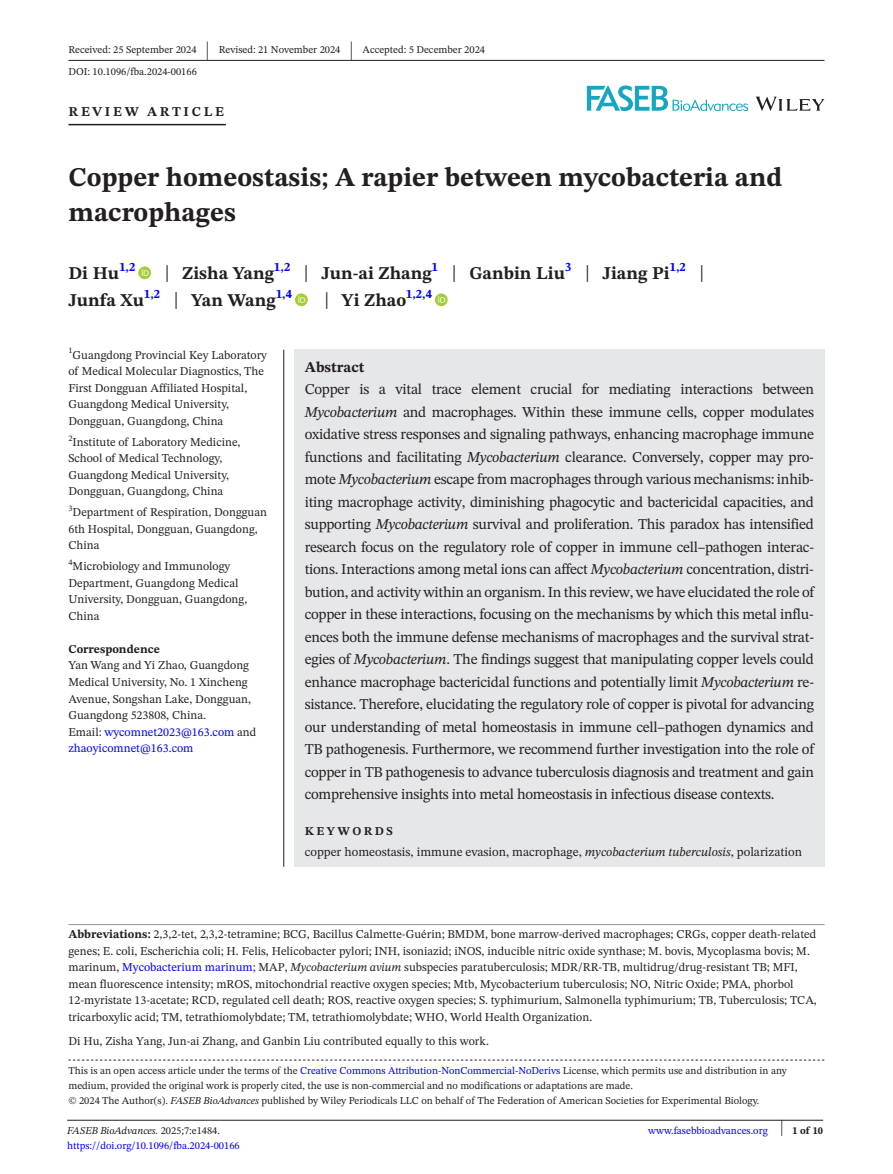
<style>
.page{position:relative;width:893px;height:1174px;background:#fff}
.page>*{position:absolute;margin:0;border:0;box-sizing:border-box;transform-origin:0 0}
.t1{font:700 27px/34.5px "STIX Two Text";color:#231f20}
.t2{font:25.65px "STIX Two Text";color:#231f20;scale:.49 1}
.t3{font:700 18px/27px "STIX Two Text";color:#231f20}
.t4{font:15px/22.5px "STIX Two Text";letter-spacing:-.02em;color:#231f20;text-align:justify}
.t5{font:700 15px "STIX Two Text";color:#231f20}
.t6{font:700 13.5px "STIX Two Text";letter-spacing:.2em;color:#231f20}
.t7{font:12.75px "STIX Two Text";color:#231f20}
.t8{font:12px/16.5px "STIX Two Text";color:#231f20}
.t9{font:700 12px "STIX Two Text";color:#231f20}
.t10{font:700 12px "STIX Two Text";letter-spacing:.2em;color:#231f20}
.t11{font:10.5px/15px "STIX Two Text";color:#231f20}
.t12{font:10.5px "STIX Two Text";color:#00f}
.t13{font:italic 10.5px "STIX Two Text";color:#231f20}
.t14{font:700 10.5px "STIX Two Text";color:#231f20}
.s1{font-weight:400;font-size:23.4px}
.s2{color:#00f}
.s3{font-style:italic}
.s4{font-weight:700}
.s5{font-style:normal}
.s6{font-weight:400;font-size:22.2px}
</style>
<div class="page">
<hr style="left:67px;top:1119px;width:756px;height:1px;background:#231f20">
<svg style="left:756px;top:97px;width:68px;height:14px"></svg>
<svg style="left:587px;top:85px;width:161px;height:26px"></svg>
<hr style="left:68px;top:60px;width:756px;height:1px;background:#231f20">
<hr style="left:68px;top:124px;width:158px;height:1px;background:#231f20">
<svg style="left:138px;top:266px;width:13px;height:13px"></svg>
<svg style="left:142px;top:269px;width:7px;height:7px"></svg>
<svg style="left:295px;top:293px;width:13px;height:13px"></svg>
<svg style="left:298px;top:296px;width:7px;height:7px"></svg>
<svg style="left:435px;top:293px;width:13px;height:13px"></svg>
<svg style="left:438px;top:296px;width:7px;height:7px"></svg>
<div style="left:294px;top:350px;width:530px;height:517px;background:#e6e7e9"></div>
<hr style="left:283px;top:350px;width:1px;height:517px;background:#231f20">
<svg style="left:68px;top:1059px;width:756px;height:1px"></svg>
<hr style="left:68px;top:924px;width:756px;height:1px;background:#939598">
<p class="t11" style="left:68px;top:42px;width:130px">Received: 25 September 2024</p>
<h2 class="t2" style="left:206px;top:32px;width:8px">|</h2>
<p class="t11" style="left:219px;top:42px;width:123px">Revised: 21 November 2024</p>
<h2 class="t2" style="left:350px;top:32px;width:8px">|</h2>
<p class="t11" style="left:363px;top:42px;width:124px">Accepted: 5 December 2024</p>
<p class="t11" style="left:68px;top:64px;width:130px">DOI: 10.1096/fba.2024-00166</p>
<p class="t6" style="left:68px;top:101px;width:157px">REVIEW ARTICLE</p>
<h1 class="t1" style="left:68px;top:161px;width:715px">Copper homeostasis; A rapier between mycobacteria and macrophages</h1>
<h3 class="t3" style="left:68px;top:260px;width:68px">Di Hu<sup>1,2</sup></h3>
<h3 class="t3" style="left:68px;top:260px;width:637px;text-indent:96px"><span class="s1">|</span> Zisha Yang<sup>1,2</sup> <span class="s1">|</span> Jun-ai Zhang<sup>1</sup> <span class="s1">|</span> Ganbin Liu<sup>3</sup> <span class="s1">|</span> Jiang Pi<sup>1,2</sup> <span class="s1">|<br></span>Junfa Xu<sup>1,2</sup> <span class="s1">|</span> Yan Wang<sup>1,4</sup></h3>
<h3 class="t3" style="left:324px;top:287px;width:109px"><span class="s1">|</span> Yi Zhao<sup>1,2,4</sup></h3>
<p class="t8" style="left:68px;top:346px;width:200px"><sup>1</sup>Guangdong Provincial Key Laboratory of Medical Molecular Diagnostics, The First Dongguan Affiliated Hospital, Guangdong Medical University, Dongguan, Guangdong, China</p>
<p class="t8" style="left:68px;top:433px;width:174px"><sup>2</sup>Institute of Laboratory Medicine,<br>School of Medical Technology,<br>Guangdong Medical University,<br>Dongguan, Guangdong, China</p>
<p class="t8" style="left:68px;top:504px;width:200px"><sup>3</sup>Department of Respiration, Dongguan<br>6th Hospital, Dongguan, Guangdong,<br>China</p>
<p class="t8" style="left:68px;top:558px;width:180px"><sup>4</sup>Microbiology and Immunology<br>Department, Guangdong Medical<br>University, Dongguan, Guangdong,<br>China</p>
<p class="t9" style="left:68px;top:640px;width:93px">Correspondence</p>
<p class="t8" style="left:68px;top:657px;width:189px">Yan Wang and Yi Zhao, Guangdong<br>Medical University, No. 1 Xincheng<br>Avenue, Songshan Lake, Dongguan,<br>Guangdong 523808, China.<br>Email: <span class="s2">wycomnet2023@163.com</span> and <span class="s2">zhaoyicomnet@163.com</span></p>
<p class="t5" style="left:305px;top:356px;width:61px">Abstract</p>
<p class="t4" style="left:305px;top:378px;width:511px">Copper is a vital trace element crucial for mediating interactions between <span class="s3">Mycobacterium</span> and macrophages. Within these immune cells, copper modulates oxidative stress responses and signaling pathways, enhancing macrophage immune functions and facilitating <span class="s3">Mycobacterium</span> clearance. Conversely, copper may pro&shy;mote <span class="s3">Mycobacterium</span> escape from macrophages through various mechanisms: inhib&shy;iting macrophage activity, diminishing phagocytic and bactericidal capacities, and supporting <span class="s3">Mycobacterium</span> survival and proliferation. This paradox has intensified research focus on the regulatory role of copper in immune cell–pathogen interac&shy;tions. Interactions among metal ions can affect <span class="s3">Mycobacterium</span> concentration, distri&shy;bution, and activity within an organism. In this review, we have elucidated the role of copper in these interactions, focusing on the mechanisms by which this metal influ&shy;ences both the immune defense mechanisms of macrophages and the survival strat&shy;egies of <span class="s3">Mycobacterium</span>. The findings suggest that manipulating copper levels could enhance macrophage bactericidal functions and potentially limit <span class="s3">Mycobacterium</span> re&shy;sistance. Therefore, elucidating the regulatory role of copper is pivotal for advancing our understanding of metal homeostasis in immune cell–pathogen dynamics and TB pathogenesis. Furthermore, we recommend further investigation into the role of copper in TB pathogenesis to advance tuberculosis diagnosis and treatment and gain comprehensive insights into metal homeostasis in infectious disease contexts.</p>
<p class="t10" style="left:305px;top:822px;width:90px">KEYWORDS</p>
<p class="t7" style="left:305px;top:843px;width:499px">copper homeostasis, immune evasion, macrophage, <span class="s3">mycobacterium tuberculosis</span>, polarization</p>
<p class="t8" style="left:68px;top:926px;width:750px"><span class="s4">Abbreviations:</span> 2,3,2-tet, 2,3,2-tetramine; BCG, Bacillus Calmette-Guérin; BMDM, bone marrow-derived macrophages; CRGs, copper death-related genes; E. coli, Escherichia coli; H. Felis, Helicobacter pylori; INH, isoniazid; iNOS, inducible nitric oxide synthase; M. bovis, Mycoplasma bovis; M. marinum, <span class="s2">Mycobacterium marinum</span>; MAP, <span class="s3">Mycobacterium avium</span> subspecies paratuberculosis; MDR/RR-TB, multidrug/drug-resistant TB; MFI, mean fluorescence intensity; mROS, mitochondrial reactive oxygen species; Mtb, Mycobacterium tuberculosis; NO, Nitric Oxide; PMA, phorbol 12-myristate 13-acetate; RCD, regulated cell death; ROS, reactive oxygen species; S. typhimurium, Salmonella typhimurium; TB, Tuberculosis; TCA, tricarboxylic acid; TM, tetrathiomolybdate; TM, tetrathiomolybdate; WHO, World Health Organization.</p>
<p class="t8" style="left:68px;top:1032px;width:422px">Di Hu, Zisha Yang, Jun-ai Zhang, and Ganbin Liu contributed equally to this work.</p>
<p class="t11" style="left:68px;top:1063px;width:720px">This is an open access article under the terms of the <span class="s2">Creative Commons Attribution-NonCommercial-NoDerivs</span> License, which permits use and distribution in any medium, provided the original work is properly cited, the use is non-commercial and no modifications or adaptations are made.<br>© 2024 The Author(s). <span class="s3">FASEB BioAdvances</span> published by Wiley Periodicals LLC on behalf of The Federation of American Societies for Experimental Biology.</p>
<p class="t13" style="left:67px;top:1123px;width:154px">FASEB BioAdvances. <span class="s5">2025;7:e1484.</span></p>
<p class="t14" style="left:780px;top:1123px;width:45px"><span class="s6">|</span> 1 of 10</p>
<p class="t12" style="left:67px;top:1138px;width:174px">https://doi.org/10.1096/fba.2024-00166</p>
<p class="t12" style="left:648px;top:1123px;width:121px">www.fasebbioadvances.org</p>
</div>
